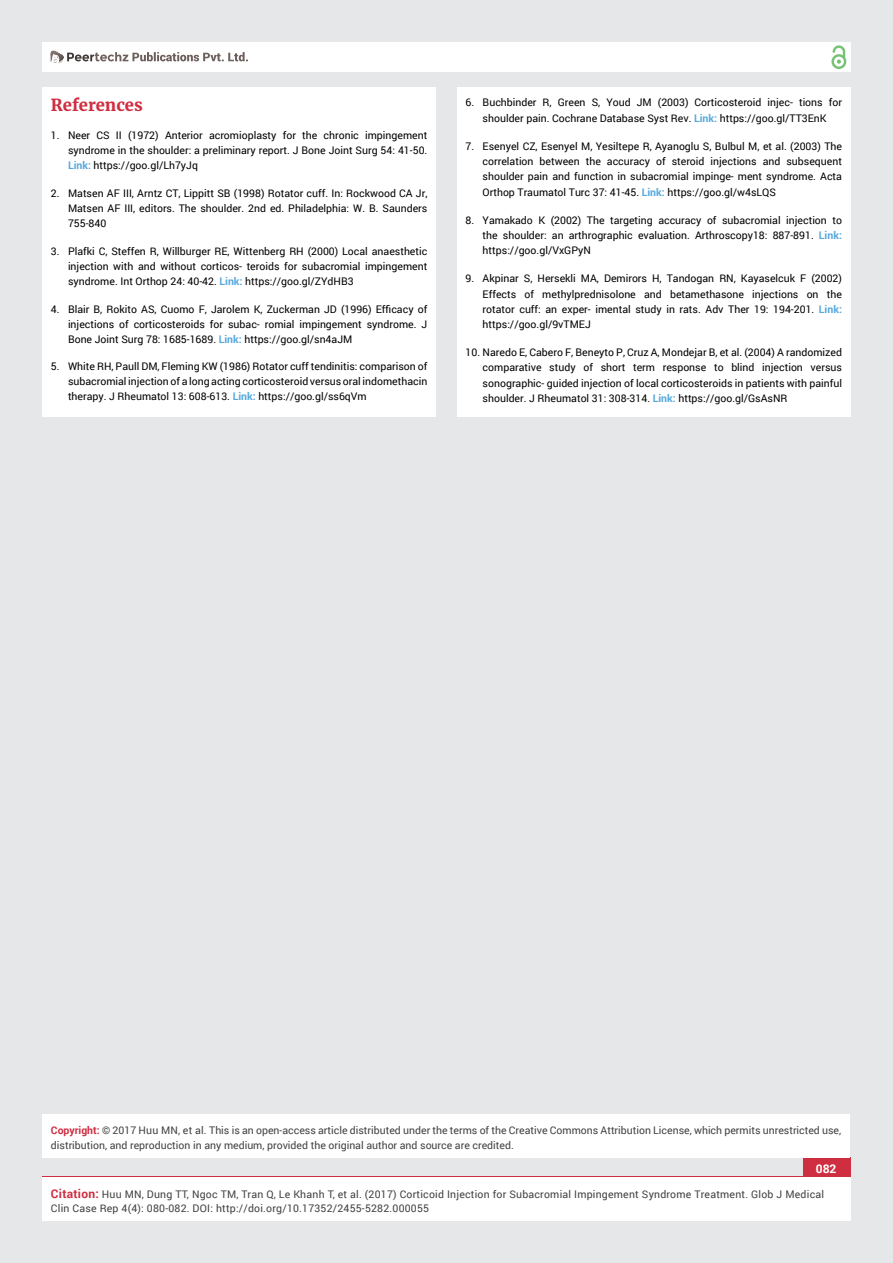
<style>
.page{position:relative;width:893px;height:1263px;background:#e6e7e8}
.page>*{position:absolute;margin:0;border:0;box-sizing:border-box;transform-origin:0 0}
.t1{font:700 16.5px "Merriweather";color:#cf2e41}
.t2{font:700 12px "Roboto";color:#fff}
.t3{font:10.5px/15.3px "Roboto";color:#000;text-align:justify}
.t4{font:10.5px/15px "Roboto";color:#414042}
.t5{font:10.5px/13.5px "Roboto";letter-spacing:.02em;color:#414042}
.s1{font-weight:700;color:#56a8dd}
.s2{font-weight:700;color:#cf2e41}
.s3{font-weight:700;font-size:12px;color:#cf2e41}
</style>
<div class="page">
<div style="left:42px;top:43px;width:808px;height:29px;background:#fff"></div>
<div style="left:831px;top:54px;width:15px;height:15px;border:2px solid #74c273;border-radius:50%"></div>
<svg style="left:831px;top:45px;width:15px;height:19px"></svg>
<div style="left:803px;top:1157px;width:47px;height:55px;background:#cf2e41"></div>
<svg style="left:49px;top:50px;width:199px;height:14px"></svg>
<div style="left:42px;top:1177px;width:809px;height:43px;background:#fff"></div>
<div style="left:42px;top:1115px;width:808px;height:43px;background:#fff"></div>
<div style="left:42px;top:87px;width:394px;height:330px;background:#fff"></div>
<div style="left:457px;top:87px;width:393px;height:330px;background:#fff"></div>
<h1 class="t1" style="left:51px;top:95px;width:93px">References</h1>
<p class="t3" style="left:68px;top:128px;width:361px;text-indent:-17px">1. Neer CS II (1972) Anterior acromioplasty for the chronic impingement syndrome in the shoulder: a preliminary report. J Bone Joint Surg 54: 41-50.<br><span class="s1">Link:</span> https://goo.gl/Lh7yJq</p>
<p class="t3" style="left:68px;top:185px;width:361px;text-indent:-17px">2. Matsen AF III, Arntz CT, Lippitt SB (1998) Rotator cuff. In: Rockwood CA Jr, Matsen AF III, editors. The shoulder. 2nd ed. Philadelphia: W. B. Saunders 755-840</p>
<p class="t3" style="left:68px;top:243px;width:361px;text-indent:-17px">3. Plafki C, Steffen R, Willburger RE, Wittenberg RH (2000) Local anaesthetic injection with and without corticos- teroids for subacromial impingement syndrome. Int Orthop 24: 40-42. <span class="s1">Link:</span> https://goo.gl/ZYdHB3</p>
<p class="t3" style="left:68px;top:301px;width:361px;text-indent:-17px">4. Blair B, Rokito AS, Cuomo F, Jarolem K, Zuckerman JD (1996) Efficacy of injections of corticosteroids for subac- romial impingement syndrome. J Bone Joint Surg 78: 1685-1689. <span class="s1">Link:</span> https://goo.gl/sn4aJM</p>
<p class="t3" style="left:68px;top:359px;width:361px;text-indent:-17px">5. White RH, Paull DM, Fleming KW (1986) Rotator cuff tendinitis: comparison of subacromial injection of a long acting corticosteroid versus oral indomethacin therapy. J Rheumatol 13: 608-613. <span class="s1">Link:</span> https://goo.gl/ss6qVm</p>
<p class="t3" style="left:466px;top:95px;width:378px;text-align:center">6. Buchbinder R, Green S, Youd JM (2003) Corticosteroid injec- tions for shoulder pain. Cochrane Database Syst Rev. <span class="s1">Link:</span> https://goo.gl/TT3EnK</p>
<p class="t3" style="left:483px;top:138px;width:361px;text-indent:-17px">7. Esenyel CZ, Esenyel M, Yesiltepe R, Ayanoglu S, Bulbul M, et al. (2003) The correlation between the accuracy of steroid injections and subsequent shoulder pain and function in subacromial impinge- ment syndrome. Acta Orthop Traumatol Turc 37: 41-45. <span class="s1">Link:</span> https://goo.gl/w4sLQS</p>
<p class="t3" style="left:483px;top:212px;width:361px;text-indent:-17px">8. Yamakado K (2002) The targeting accuracy of subacromial injection to the shoulder: an arthrographic evaluation. Arthroscopy18: 887-891. <span class="s1">Link: </span>https://goo.gl/VxGPyN</p>
<p class="t3" style="left:483px;top:271px;width:361px;text-indent:-17px">9. Akpinar S, Hersekli MA, Demirors H, Tandogan RN, Kayaselcuk F (2002)<br>Effects of methylprednisolone and betamethasone injections on the rotator cuff: an exper- imental study in rats. Adv Ther 19: 194-201. <span class="s1">Link: </span>https://goo.gl/9vTMEJ</p>
<p class="t3" style="left:483px;top:344px;width:361px;text-indent:-17px">10. Naredo E, Cabero F, Beneyto P, Cruz A, Mondejar B, et al. (2004) A randomized comparative study of short term response to blind injection versus sonographic- guided injection of local corticosteroids in patients with painful shoulder. J Rheumatol 31: 308-314. <span class="s1">Link:</span> https://goo.gl/GsAsNR</p>
<p class="t4" style="left:51px;top:1123px;width:792px"><span class="s2">Copyright:</span> © 2017 Huu MN, et al. This is an open-access article distributed under the terms of the Creative Commons Attribution License, which permits unrestricted use, distribution, and reproduction in any medium, provided the original author and source are credited.</p>
<p class="t2" style="left:816px;top:1161px;width:22px">082</p>
<p class="t5" style="left:51px;top:1188px;width:774px"><span class="s3">Citation:</span> Huu MN, Dung TT, Ngoc TM, Tran Q, Le Khanh T, et al. (2017) Corticoid Injection for Subacromial Impingement Syndrome Treatment. Glob J Medical<br>Clin Case Rep 4(4): 080-082. DOI: http://doi.org/10.17352/2455-5282.000055</p>
</div>
